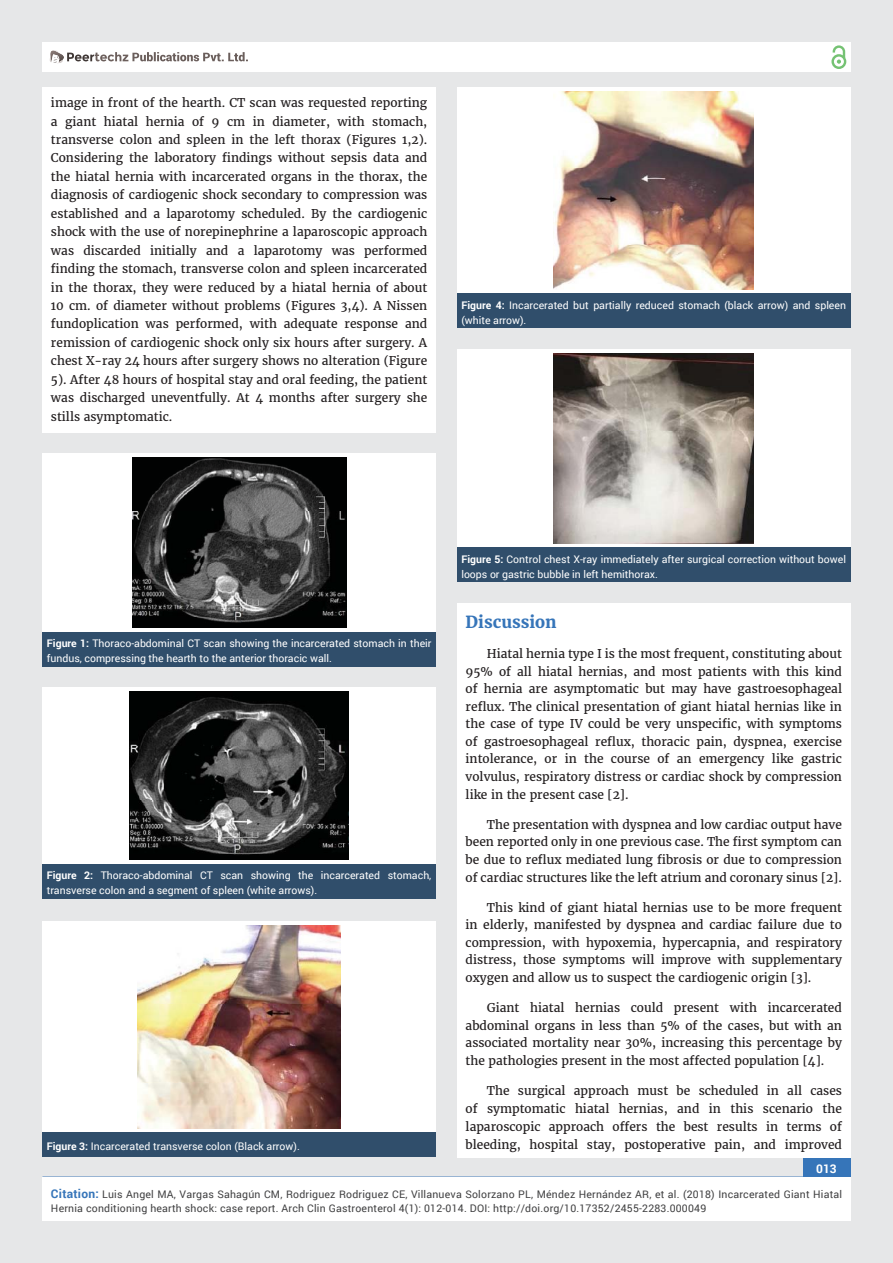
<style>
.page{position:relative;width:893px;height:1263px;background:#e6e7e8}
.page>*{position:absolute;margin:0;border:0;box-sizing:border-box;transform-origin:0 0}
.t1{font:700 16.5px "Merriweather";color:#3675b9}
.t2{font:12px/17.5px "Merriweather";color:#231f20;text-align:justify}
.t3{font:700 12px "Roboto";color:#fff}
.t4{font:10.5px/15px "Roboto";color:#fff}
.t5{font:10.5px/13.5px "Roboto";letter-spacing:.02em;color:#404041}
.s1{font-weight:700}
.s2{font-weight:700;font-size:12px;color:#3675b9}
</style>
<div class="page">
<div style="left:42px;top:43px;width:808px;height:29px;background:#fff"></div>
<div style="left:831px;top:54px;width:15px;height:15px;border:2px solid #75c273;border-radius:50%"></div>
<svg style="left:831px;top:45px;width:15px;height:19px"></svg>
<div style="left:803px;top:1157px;width:47px;height:43px;background:#3675b9"></div>
<svg style="left:49px;top:50px;width:199px;height:14px"></svg>
<div style="left:42px;top:1177px;width:809px;height:43px;background:#fff"></div>
<div style="left:42px;top:87px;width:394px;height:345px;background:#fff"></div>
<div style="left:457px;top:603px;width:393px;height:555px;background:#fff"></div>
<div style="left:43px;top:454px;width:393px;height:178px;background:#fff"></div>
<div style="left:43px;top:632px;width:393px;height:34px;background:#304e6b"></div>
<img style="left:132px;top:458px;width:214px;height:170px">
<div style="left:42px;top:688px;width:394px;height:176px;background:#fff"></div>
<div style="left:42px;top:864px;width:394px;height:35px;background:#304e6b"></div>
<img style="left:130px;top:692px;width:218px;height:168px">
<div style="left:42px;top:921px;width:394px;height:211px;background:#fff"></div>
<div style="left:42px;top:1132px;width:394px;height:25px;background:#304e6b"></div>
<img style="left:137px;top:926px;width:204px;height:202px">
<div style="left:457px;top:87px;width:393px;height:207px;background:#fff"></div>
<div style="left:457px;top:294px;width:393px;height:34px;background:#304e6b"></div>
<img style="left:554px;top:91px;width:199px;height:198px">
<div style="left:457px;top:350px;width:393px;height:197px;background:#fff"></div>
<div style="left:457px;top:547px;width:393px;height:35px;background:#304e6b"></div>
<img style="left:554px;top:354px;width:199px;height:189px">
<p class="t2" style="left:51px;top:94px;width:378px;line-height:18.5px">image in front of the hearth. CT scan was requested reporting a giant hiatal hernia of 9 cm in diameter, with stomach, transverse colon and spleen in the left thorax (Figures 1,2).<br>Considering the laboratory findings without sepsis data and the hiatal hernia with incarcerated organs in the thorax, the diagnosis of cardiogenic shock secondary to compression was established and a laparotomy scheduled. By the cardiogenic shock with the use of norepinephrine a laparoscopic approach was discarded initially and a laparotomy was performed finding the stomach, transverse colon and spleen incarcerated in the thorax, they were reduced by a hiatal hernia of about 10 cm. of diameter without problems (Figures 3,4). A Nissen fundoplication was performed, with adequate response and remission of cardiogenic shock only six hours after surgery. A chest X-ray 24 hours after surgery shows no alteration (Figure 5). After 48 hours of hospital stay and oral feeding, the patient was discharged uneventfully. At 4 months after surgery she stills asymptomatic.</p>
<p class="t4" style="left:461px;top:297px;width:386px"><span class="s1">Figure 4:</span> Incarcerated but partially reduced stomach (black arrow) and spleen (white arrow).</p>
<p class="t4" style="left:47px;top:636px;width:386px"><span class="s1">Figure 1:</span> Thoraco-abdominal CT scan showing the incarcerated stomach in their fundus, compressing the hearth to the anterior thoracic wall.</p>
<p class="t4" style="left:47px;top:868px;width:386px"><span class="s1">Figure 2:</span> Thoraco-abdominal CT scan showing the incarcerated stomach, transverse colon and a segment of spleen (white arrows).</p>
<p class="t4" style="left:47px;top:1139px;width:255px"><span class="s1">Figure 3:</span> Incarcerated transverse colon (Black arrow).</p>
<p class="t4" style="left:461px;top:551px;width:386px"><span class="s1">Figure 5:</span> Control chest X-ray immediately after surgical correction without bowel loops or gastric bubble in left hemithorax.</p>
<h1 class="t1" style="left:466px;top:612px;width:93px">Discussion</h1>
<p class="t2" style="left:466px;top:645px;width:378px;text-indent:21px">Hiatal hernia type I is the most frequent, constituting about 95% of all hiatal hernias, and most patients with this kind of hernia are asymptomatic but may have gastroesophageal reflux. The clinical presentation of giant hiatal hernias like in the case of type IV could be very unspecific, with symptoms of gastroesophageal reflux, thoracic pain, dyspnea, exercise intolerance, or in the course of an emergency like gastric volvulus, respiratory distress or cardiac shock by compression like in the present case [2].</p>
<p class="t2" style="left:466px;top:816px;width:378px;text-indent:21px">The presentation with dyspnea and low cardiac output have been reported only in one previous case. The first symptom can be due to reflux mediated lung fibrosis or due to compression of cardiac structures like the left atrium and coronary sinus [2].</p>
<p class="t2" style="left:466px;top:899px;width:378px;text-indent:21px">This kind of giant hiatal hernias use to be more frequent in elderly, manifested by dyspnea and cardiac failure due to compression, with hypoxemia, hypercapnia, and respiratory distress, those symptoms will improve with supplementary oxygen and allow us to suspect the cardiogenic origin [3].</p>
<p class="t2" style="left:466px;top:999px;width:378px;text-indent:21px">Giant hiatal hernias could present with incarcerated abdominal organs in less than 5% of the cases, but with an associated mortality near 30%, increasing this percentage by the pathologies present in the most affected population [4].</p>
<p class="t2" style="left:466px;top:1082px;width:378px;text-indent:21px">The surgical approach must be scheduled in all cases of symptomatic hiatal hernias, and in this scenario the laparoscopic approach offers the best results in terms of bleeding, hospital stay, postoperative pain, and improved</p>
<p class="t3" style="left:816px;top:1161px;width:22px">013</p>
<p class="t5" style="left:51px;top:1188px;width:793px"><span class="s2">Citation:</span> Luis Angel MA, Vargas Sahagún CM, Rodriguez Rodriguez CE, Villanueva Solorzano PL, Méndez Hernández AR, et al. (2018) Incarcerated Giant Hiatal<br>Hernia conditioning hearth shock: case report. Arch Clin Gastroenterol 4(1): 012-014. DOI: http://doi.org/10.17352/2455-2283.000049</p>
</div>
